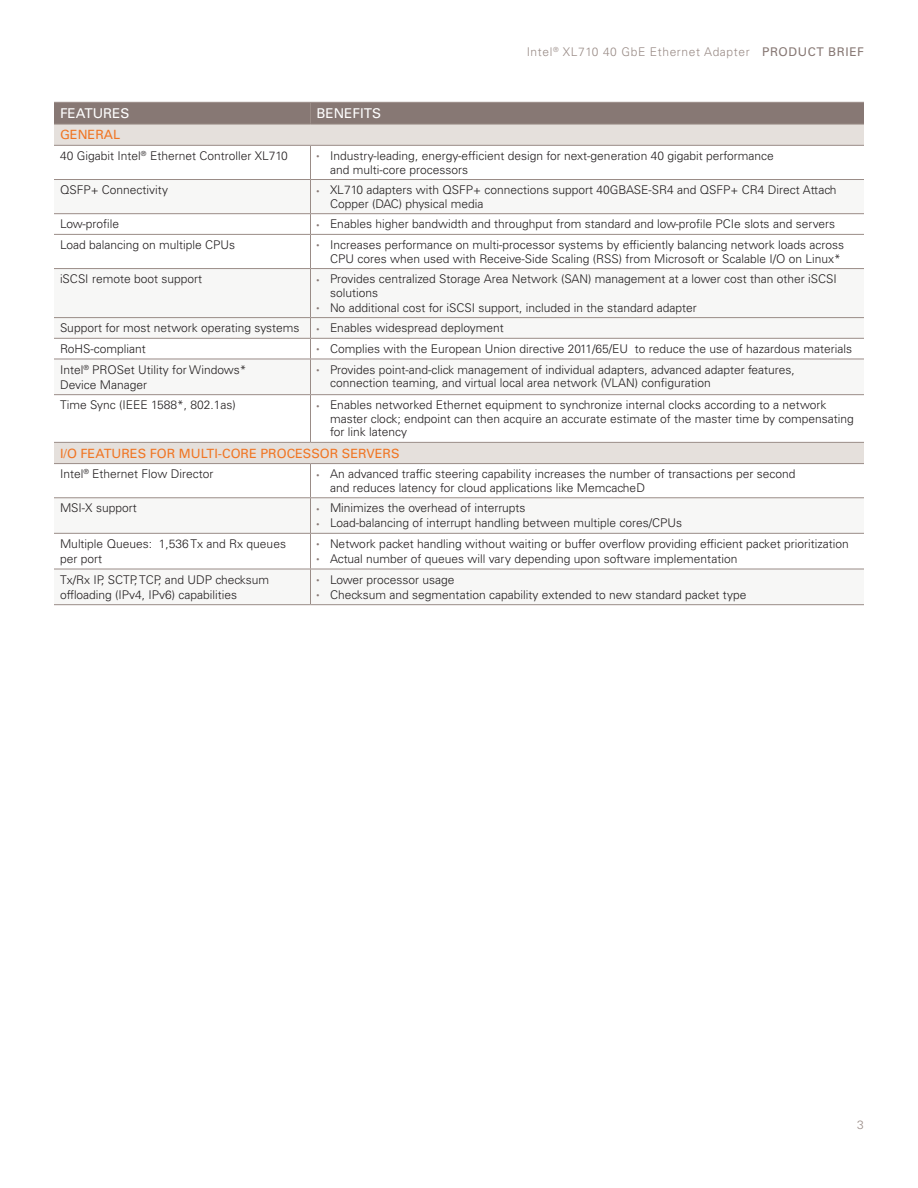
<style>
.page{position:relative;width:918px;height:1188px;background:#fff}
.page>*{position:absolute;margin:0;border:0;box-sizing:border-box;transform-origin:0 0}
.t1{font:13.5px "Univers LT Std";color:#fff}
.t2{font:12.75px "Univers LT Std";color:#f07523}
.t3{font:300 12px/13.5px "Univers LT Std";color:#231f20}
.t4{font:300 12px "Univers LT Std";letter-spacing:.05em;color:#9a8c87}
.s1{font-weight:400;color:#877874}
.s2{font-family:"Myriad Pro";font-weight:400;font-size:10.5px;color:#877874}
</style>
<div class="page">
<div style="left:54px;top:125px;width:810px;height:20px;background:#e5e0dc"></div>
<svg style="left:54px;top:214px;width:810px;height:355px"></svg>
<div style="left:54px;top:102px;width:810px;height:22px;background:#877874"></div>
<hr style="left:54px;top:124px;width:256px;height:1px;background:#9a8c87">
<hr style="left:310px;top:124px;width:554px;height:1px;background:#9a8c87">
<hr style="left:54px;top:145px;width:256px;height:1px;background:#9a8c87">
<hr style="left:310px;top:145px;width:554px;height:1px;background:#9a8c87">
<hr style="left:310px;top:146px;width:1px;height:33px;background:#9a8c87">
<hr style="left:54px;top:179px;width:256px;height:1px;background:#9a8c87">
<hr style="left:310px;top:179px;width:554px;height:1px;background:#9a8c87">
<hr style="left:310px;top:180px;width:1px;height:33px;background:#9a8c87">
<hr style="left:54px;top:213px;width:256px;height:1px;background:#9a8c87">
<hr style="left:310px;top:213px;width:554px;height:1px;background:#9a8c87">
<svg style="left:310px;top:214px;width:1px;height:20px"></svg>
<hr style="left:54px;top:234px;width:256px;height:1px;background:#9a8c87">
<hr style="left:310px;top:234px;width:554px;height:1px;background:#9a8c87">
<hr style="left:310px;top:235px;width:1px;height:33px;background:#9a8c87">
<hr style="left:54px;top:268px;width:256px;height:1px;background:#9a8c87">
<hr style="left:310px;top:268px;width:554px;height:1px;background:#9a8c87">
<hr style="left:310px;top:269px;width:1px;height:48px;background:#9a8c87">
<hr style="left:54px;top:317px;width:256px;height:1px;background:#9a8c87">
<hr style="left:310px;top:317px;width:554px;height:1px;background:#9a8c87">
<hr style="left:54px;top:338px;width:256px;height:1px;background:#9a8c87">
<hr style="left:310px;top:338px;width:554px;height:1px;background:#9a8c87">
<svg style="left:310px;top:318px;width:1px;height:41px"></svg>
<hr style="left:54px;top:359px;width:256px;height:1px;background:#9a8c87">
<hr style="left:310px;top:359px;width:554px;height:1px;background:#9a8c87">
<hr style="left:310px;top:359px;width:1px;height:35px;background:#9a8c87">
<hr style="left:54px;top:394px;width:256px;height:1px;background:#9a8c87">
<hr style="left:310px;top:394px;width:554px;height:1px;background:#9a8c87">
<hr style="left:310px;top:395px;width:1px;height:47px;background:#9a8c87">
<hr style="left:54px;top:442px;width:256px;height:1px;background:#9a8c87">
<hr style="left:310px;top:442px;width:554px;height:1px;background:#9a8c87">
<hr style="left:54px;top:463px;width:256px;height:1px;background:#9a8c87">
<hr style="left:310px;top:463px;width:554px;height:1px;background:#9a8c87">
<hr style="left:310px;top:464px;width:1px;height:33px;background:#9a8c87">
<hr style="left:54px;top:497px;width:256px;height:1px;background:#9a8c87">
<hr style="left:310px;top:497px;width:554px;height:1px;background:#9a8c87">
<hr style="left:310px;top:498px;width:1px;height:35px;background:#9a8c87">
<hr style="left:54px;top:533px;width:256px;height:1px;background:#9a8c87">
<hr style="left:310px;top:533px;width:554px;height:1px;background:#9a8c87">
<hr style="left:310px;top:534px;width:1px;height:35px;background:#9a8c87">
<hr style="left:54px;top:569px;width:256px;height:1px;background:#9a8c87">
<hr style="left:310px;top:569px;width:554px;height:1px;background:#9a8c87">
<hr style="left:310px;top:569px;width:1px;height:35px;background:#9a8c87">
<hr style="left:54px;top:604px;width:256px;height:1px;background:#9a8c87">
<hr style="left:310px;top:604px;width:554px;height:1px;background:#9a8c87">
<p class="t4" style="left:527px;top:45px;width:339px">Intel<sup>®</sup> XL710 40 GbE Ethernet Adapter <span class="s1">PRODUCT BRIEF</span></p>
<p class="t1" style="left:60px;top:105px;width:71px">FEATURES</p>
<p class="t1" style="left:316px;top:105px;width:66px">BENEFITS</p>
<p class="t2" style="left:60px;top:127px;width:62px">GENERAL</p>
<p class="t3" style="left:60px;top:149px;width:229px">40 Gigabit Intel<sup>®</sup> Ethernet Controller XL710</p>
<p class="t3" style="left:330px;top:149px;width:445px;text-indent:-14px"><span class="s2">•</span> Industry-leading, energy-efficient design for next-generation 40 gigabit performance and multi-core processors</p>
<p class="t3" style="left:60px;top:183px;width:110px">QSFP+ Connectivity</p>
<p class="t3" style="left:330px;top:183px;width:508px;text-indent:-14px"><span class="s2">•</span> XL710 adapters with QSFP+ connections support 40GBASE-SR4 and QSFP+ CR4 Direct Attach<br>Copper (DAC) physical media</p>
<p class="t3" style="left:60px;top:217px;width:61px">Low-profile</p>
<p class="t3" style="left:316px;top:217px;width:520px"><span class="s2">•</span> Enables higher bandwidth and throughput from standard and low-profile PCIe slots and servers</p>
<p class="t3" style="left:60px;top:238px;width:177px">Load balancing on multiple CPUs</p>
<p class="t3" style="left:316px;top:238px;width:529px;text-align:right"><span class="s2">•</span> Increases performance on multi-processor systems by efficiently balancing network loads across<br>CPU cores when used with Receive-Side Scaling (RSS) from Microsoft or Scalable I/O on Linux*</p>
<p class="t3" style="left:60px;top:272px;width:144px">iSCSI remote boot support</p>
<p class="t3" style="left:330px;top:272px;width:508px;text-indent:-14px"><span class="s2">•</span> Provides centralized Storage Area Network (SAN) management at a lower cost than other iSCSI solutions</p>
<p class="t3" style="left:316px;top:301px;width:382px"><span class="s2">•</span> No additional cost for iSCSI support, included in the standard adapter</p>
<p class="t3" style="left:60px;top:321px;width:241px">Support for most network operating systems</p>
<p class="t3" style="left:316px;top:321px;width:189px"><span class="s2">•</span> Enables widespread deployment</p>
<p class="t3" style="left:60px;top:342px;width:87px">RoHS-compliant</p>
<p class="t3" style="left:316px;top:342px;width:537px"><span class="s2">•</span> Complies with the European Union directive 2011/65/EU to reduce the use of hazardous materials</p>
<p class="t3" style="left:60px;top:362px;width:188px;line-height:15px">Intel<sup>®</sup> PROSet Utility for Windows*<br>Device Manager</p>
<p class="t3" style="left:330px;top:363px;width:466px;text-indent:-14px"><span class="s2">•</span> Provides point-and-click management of individual adapters, advanced adapter features, connection teaming, and virtual local area network (VLAN) configuration</p>
<p class="t3" style="left:60px;top:398px;width:177px">Time Sync (IEEE 1588*, 802.1as)</p>
<p class="t3" style="left:330px;top:398px;width:525px;text-indent:-14px"><span class="s2">•</span> Enables networked Ethernet equipment to synchronize internal clocks according to a network master clock; endpoint can then acquire an accurate estimate of the master time by compensating for link latency</p>
<p class="t2" style="left:60px;top:446px;width:341px">I/O FEATURES FOR MULTI-CORE PROCESSOR SERVERS</p>
<p class="t3" style="left:60px;top:467px;width:155px">Intel<sup>®</sup> Ethernet Flow Director</p>
<p class="t3" style="left:330px;top:467px;width:467px;text-indent:-14px"><span class="s2">•</span> An advanced traffic steering capability increases the number of transactions per second and reduces latency for cloud applications like MemcacheD</p>
<p class="t3" style="left:60px;top:501px;width:78px">MSI-X support</p>
<p class="t3" style="left:316px;top:501px;width:211px"><span class="s2">•</span> Minimizes the overhead of interrupts</p>
<p class="t3" style="left:316px;top:516px;width:367px"><span class="s2">•</span> Load-balancing of interrupt handling between multiple cores/CPUs</p>
<p class="t3" style="left:60px;top:536px;width:228px;line-height:15px">Multiple Queues: 1,536 Tx and Rx queues per port</p>
<p class="t3" style="left:316px;top:537px;width:534px"><span class="s2">•</span> Network packet handling without waiting or buffer overflow providing efficient packet prioritization</p>
<p class="t3" style="left:316px;top:552px;width:422px"><span class="s2">•</span> Actual number of queues will vary depending upon software implementation</p>
<p class="t3" style="left:60px;top:572px;width:211px;line-height:15px">Tx/Rx IP, SCTP, TCP, and UDP checksum offloading (IPv4, IPv6) capabilities</p>
<p class="t3" style="left:316px;top:573px;width:140px"><span class="s2">•</span> Lower processor usage</p>
<p class="t3" style="left:316px;top:588px;width:432px"><span class="s2">•</span> Checksum and segmentation capability extended to new standard packet type</p>
<p class="t4" style="left:857px;top:1118px;width:8px">3</p>
</div>
